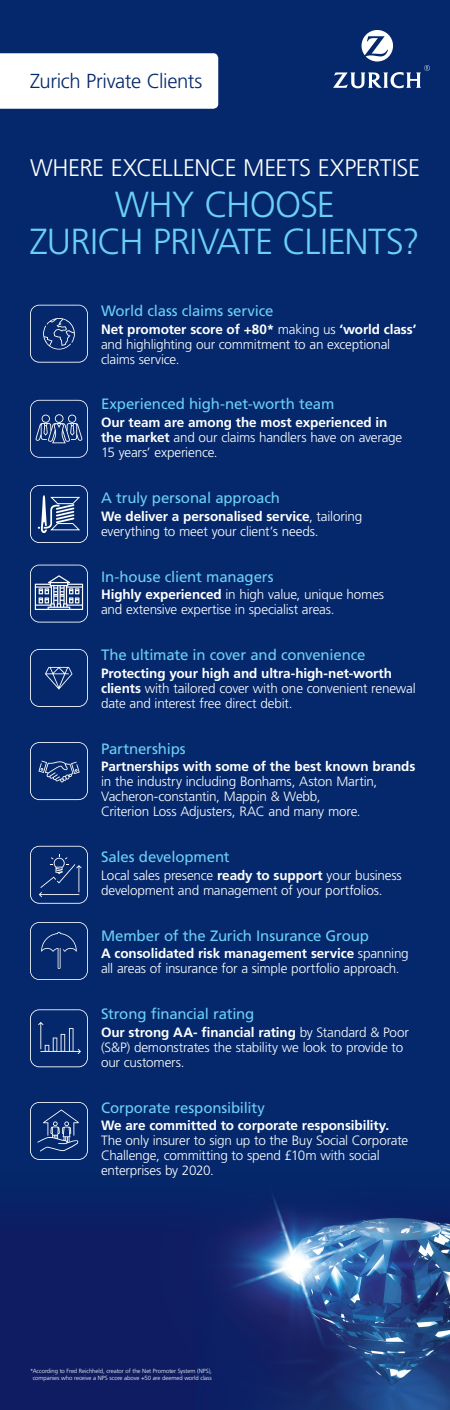
<style>
.page{position:relative;width:450px;height:1410px;background:#04286b}
.page>*{position:absolute;margin:0;border:0;box-sizing:border-box;transform-origin:0 0}
.t1{font:300 36.25px/37px "Frutiger LT Std";letter-spacing:-.02em;color:#6bcff6;text-align:center}
.t2{font:300 24px "Frutiger LT Std";letter-spacing:-.015em;color:#fff}
.t3{font:300 20.25px "Frutiger LT Std";letter-spacing:-.025em;color:#04286b}
.t4{font:15px "Frutiger LT Std";letter-spacing:-.01em;color:#6bcff6}
.t5{font:300 13.5px/15px "Frutiger LT Std";letter-spacing:-.015em;color:#fff}
.t6{font:700 13.5px "Frutiger LT Std";letter-spacing:-.005em;color:#fff}
.t7{font:300 6px/7px "Frutiger LT Std";letter-spacing:-.01em;color:#fff;text-align:center}
.s1{font-weight:700}
</style>
<div class="page">
<img style="left:0;top:1197px;width:450px;height:213px">
<svg style="left:30px;top:305px;width:58px;height:58px"></svg>
<svg style="left:30px;top:400px;width:58px;height:58px"></svg>
<svg style="left:30px;top:485px;width:58px;height:58px"></svg>
<svg style="left:30px;top:565px;width:58px;height:58px"></svg>
<svg style="left:30px;top:649px;width:58px;height:58px"></svg>
<svg style="left:30px;top:742px;width:58px;height:58px"></svg>
<svg style="left:30px;top:846px;width:58px;height:58px"></svg>
<svg style="left:30px;top:922px;width:58px;height:58px"></svg>
<svg style="left:30px;top:1009px;width:58px;height:58px"></svg>
<svg style="left:30px;top:1102px;width:58px;height:58px"></svg>
<div style="left:0;top:53px;width:218px;height:56px;background:#fff"></div>
<svg style="left:333px;top:30px;width:97px;height:58px"></svg>
<h3 class="t3" style="left:30px;top:69px;width:174px">Zurich Private Clients</h3>
<h2 class="t2" style="left:30px;top:154px;width:392px">WHERE EXCELLENCE MEETS EXPERTISE</h2>
<h1 class="t1" style="left:30px;top:187px;width:391px">WHY CHOOSE<br>ZURICH PRIVATE CLIENTS?</h1>
<p class="t4" style="left:101px;top:302px;width:174px">World class claims service</p>
<p class="t5" style="left:101px;top:322px;width:317px"><span class="s1">Net promoter score of +80*</span> making us <span class="s1">‘world class’ </span>and highlighting our commitment to an exceptional claims service.</p>
<p class="t4" style="left:101px;top:395px;width:235px">Experienced high-net-worth team</p>
<p class="t5" style="left:101px;top:415px;width:303px"><span class="s1">Our team are among the most experienced in the market</span> and our claims handlers have on average<br>15 years’ experience.</p>
<p class="t4" style="left:101px;top:489px;width:180px">A truly personal approach</p>
<p class="t5" style="left:101px;top:509px;width:263px"><span class="s1">We deliver a personalised service</span>, tailoring everything to meet your client’s needs.</p>
<p class="t4" style="left:101px;top:568px;width:174px">In-house client managers</p>
<p class="t5" style="left:101px;top:587px;width:285px"><span class="s1">Highly experienced</span> in high value, unique homes and extensive expertise in specialist areas.</p>
<p class="t4" style="left:101px;top:646px;width:266px">The ultimate in cover and convenience</p>
<p class="t5" style="left:101px;top:666px;width:316px"><span class="s1">Protecting your high and ultra-high-net-worth clients</span> with tailored cover with one convenient renewal date and interest free direct debit.</p>
<p class="t4" style="left:101px;top:740px;width:86px">Partnerships</p>
<p class="t6" style="left:101px;top:759px;width:316px">Partnerships with some of the best known brands</p>
<p class="t5" style="left:101px;top:774px;width:278px">in the industry including Bonhams, Aston Martin,<br>Vacheron-constantin, Mappin &amp; Webb,<br>Criterion Loss Adjusters, RAC and many more.</p>
<p class="t4" style="left:101px;top:848px;width:130px">Sales development</p>
<p class="t5" style="left:101px;top:868px;width:302px">Local sales presence <span class="s1">ready to support</span> your business development and management of your portfolios.</p>
<p class="t4" style="left:101px;top:927px;width:269px">Member of the Zurich Insurance Group</p>
<p class="t5" style="left:101px;top:946px;width:309px"><span class="s1">A consolidated risk management service</span> spanning all areas of insurance for a simple portfolio approach.</p>
<p class="t4" style="left:101px;top:1005px;width:155px">Strong financial rating</p>
<p class="t5" style="left:101px;top:1025px;width:309px"><span class="s1">Our strong AA- financial rating</span> by Standard &amp; Poor (S&amp;P) demonstrates the stability we look to provide to our customers.</p>
<p class="t4" style="left:101px;top:1099px;width:166px">Corporate responsibility</p>
<p class="t6" style="left:101px;top:1118px;width:290px">We are committed to corporate responsibility.</p>
<p class="t5" style="left:101px;top:1134px;width:309px">The only insurer to sign up to the Buy Social Corporate<br>Challenge, committing to spend £10m with social enterprises by 2020.</p>
<p class="t7" style="left:30px;top:1368px;width:183px">*According to Fred Reichheld, creator of the Net Promoter System (NPS), companies who receive a NPS score above +50 are deemed world class</p>
</div>
